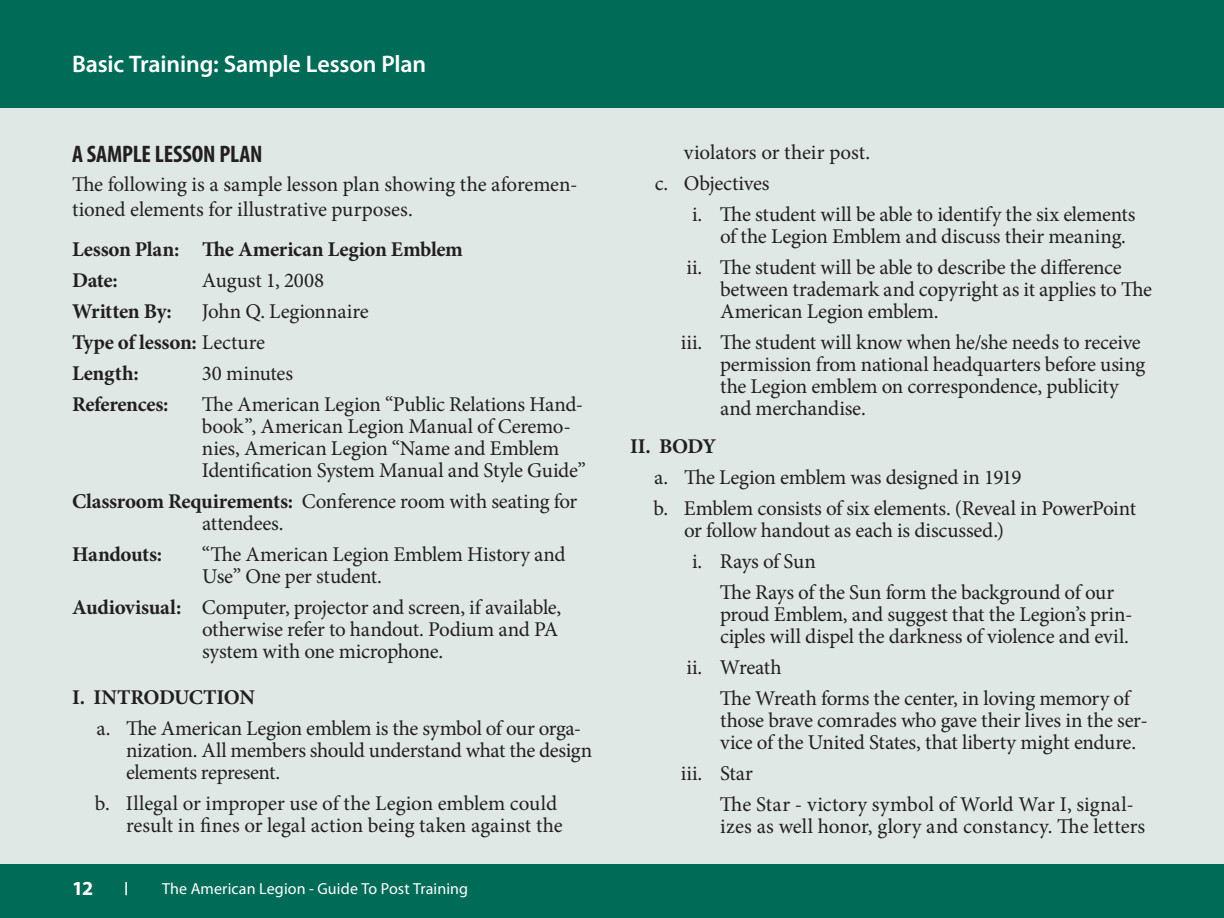
<style>
.page{position:relative;width:1224px;height:918px;background:#fff}
.page>*{position:absolute;margin:0;border:0;box-sizing:border-box;transform-origin:0 0}
.t1{font:600 24px "Myriad Pro";letter-spacing:-.005em;color:#fff}
.Heading{font:700 condensed 24px "Myriad Pro";letter-spacing:-.005em;color:#231f20}
.Lesson_Outline_lvlA{font:21px/22px "Minion Pro";letter-spacing:-.015em;color:#231f20}
.Body_Text{font:21px/22px "Minion Pro";letter-spacing:-.015em;color:#231f20}
.Lesson_Outline_lvlB{font:21px/22px "Minion Pro";letter-spacing:-.01em;color:#231f20}
.Body_Text-2{font:700 21px "Minion Pro";letter-spacing:-.015em;color:#231f20}
.Lesson_Outline_lvlA-2{font:700 21px "Minion Pro";color:#231f20}
.t2{font:700 20px "Myriad Pro";color:#fff}
.t3{font:16px "Myriad Pro";letter-spacing:.01em;color:#fff}
.s1{font-weight:400}
.s2{font-weight:700}
</style>
<div class="page">
<div style="left:0;top:102px;width:1224px;height:766px;background:#dfe8e5"></div>
<div style="left:0;top:0;width:1224px;height:108px;background:#006c58"></div>
<div style="left:0;top:864px;width:1224px;height:54px;background:#006c58"></div>
<svg style="left:125px;top:882px;width:2px;height:13px"></svg>
<p class="t1" style="left:72px;top:49px;width:356px">Basic Training: Sample Lesson Plan</p>
<p class="Heading" style="left:72px;top:139px;width:192px">A SAMPLE LESSON PLAN</p>
<p class="Body_Text" style="left:72px;top:172px;width:507px;line-height:25.2px">The following is a sample lesson plan showing the aforemen&shy;tioned elements for illustrative purposes.</p>
<p class="Body_Text-2" style="left:72px;top:235px;width:392px">Lesson Plan: The American Legion Emblem</p>
<p class="Body_Text-2" style="left:72px;top:266px;width:47px">Date:</p>
<p class="Body_Text" style="left:202px;top:270px;width:124px">August 1, 2008</p>
<p class="Body_Text-2" style="left:72px;top:297px;width:101px">Written By:</p>
<p class="Body_Text" style="left:202px;top:301px;width:168px">John Q. Legionnaire</p>
<p class="Body_Text-2" style="left:72px;top:328px;width:195px">Type of lesson: <span class="s1">Lecture</span></p>
<p class="Body_Text-2" style="left:72px;top:359px;width:68px">Length:</p>
<p class="Body_Text" style="left:202px;top:363px;width:93px">30 minutes</p>
<p class="Body_Text-2" style="left:72px;top:390px;width:98px">References:</p>
<p class="Body_Text" style="left:202px;top:394px;width:386px">The American Legion “Public Relations Hand&shy;book”, American Legion Manual of Ceremo&shy;nies, American Legion “Name and Emblem Identification System Manual and Style Guide”</p>
<p class="Body_Text" style="left:202px;top:491px;width:377px;text-indent:-130px"><span class="s2">Classroom Requirements:</span> Conference room with seating for attendees.</p>
<p class="Body_Text-2" style="left:72px;top:540px;width:92px">Handouts:</p>
<p class="Body_Text" style="left:202px;top:544px;width:365px">“The American Legion Emblem History and<br>Use” One per student.</p>
<p class="Body_Text" style="left:202px;top:597px;width:361px;text-indent:-130px"><span class="s2">Audiovisual:</span> Computer, projector and screen, if available, otherwise refer to handout. Podium and PA system with one microphone.</p>
<p class="Lesson_Outline_lvlA-2" style="left:72px;top:682px;width:60px">I. Introductio</p>
<p class="Lesson_Outline_lvlA-2" style="left:239px;top:682px;width:17px">n</p>
<p class="Lesson_Outline_lvlA" style="left:126px;top:717px;width:468px;text-indent:-29px">a. The American Legion emblem is the symbol of our orga&shy;nization. All members should understand what the design elements represent.</p>
<p class="Lesson_Outline_lvlA" style="left:95px;top:792px;width:469px;text-align:right">b. Illegal or improper use of the Legion emblem could result in fines or legal action being taken against the</p>
<p class="t2" style="left:72px;top:875px;width:23px">12</p>
<p class="t3" style="left:162px;top:879px;width:308px">The American Legion - Guide To Post Training</p>
<p class="Lesson_Outline_lvlA" style="left:684px;top:142px;width:188px">violators or their post.</p>
<p class="Lesson_Outline_lvlA" style="left:655px;top:173px;width:116px">c. Objectives</p>
<p class="Lesson_Outline_lvlA" style="left:720px;top:204px;width:417px;text-indent:-28px">i. The student will be able to identify the six elements of the Legion Emblem and discuss their meaning.</p>
<p class="Lesson_Outline_lvlA" style="left:720px;top:257px;width:434px;text-indent:-34px">ii. The student will be able to describe the difference between trademark and copyright as it applies to The<br>American Legion emblem.</p>
<p class="Lesson_Outline_lvlA" style="left:720px;top:332px;width:427px;text-indent:-39px">iii. The student will know when he/she needs to receive permission from national headquarters before using the Legion emblem on correspondence, publicity and merchandise.</p>
<p class="Lesson_Outline_lvlA-2" style="left:630px;top:432px;width:88px">II. Body</p>
<p class="Lesson_Outline_lvlA" style="left:654px;top:467px;width:369px">a. The Legion emblem was designed in 1919</p>
<p class="Lesson_Outline_lvlA" style="left:684px;top:498px;width:454px;text-indent:-31px">b. Emblem consists of six elements. (Reveal in PowerPoint or follow handout as each is discussed.)</p>
<p class="Lesson_Outline_lvlB" style="left:692px;top:551px;width:125px">i. Rays of Sun</p>
<p class="Lesson_Outline_lvlB" style="left:720px;top:582px;width:414px">The Rays of the Sun form the background of our proud Emblem, and suggest that the Legion’s prin&shy;ciples will dispel the darkness of violence and evil.</p>
<p class="Lesson_Outline_lvlB" style="left:686px;top:657px;width:97px">ii. Wreath</p>
<p class="Lesson_Outline_lvlB" style="left:720px;top:688px;width:429px">The Wreath forms the center, in loving memory of those brave comrades who gave their lives in the ser&shy;vice of the United States, that liberty might endure.</p>
<p class="Lesson_Outline_lvlB" style="left:681px;top:763px;width:74px">iii. Star</p>
<p class="Lesson_Outline_lvlB" style="left:720px;top:794px;width:427px">The Star - victory symbol of World War I, signal&shy;izes as well honor, glory and constancy. The letters</p>
</div>
